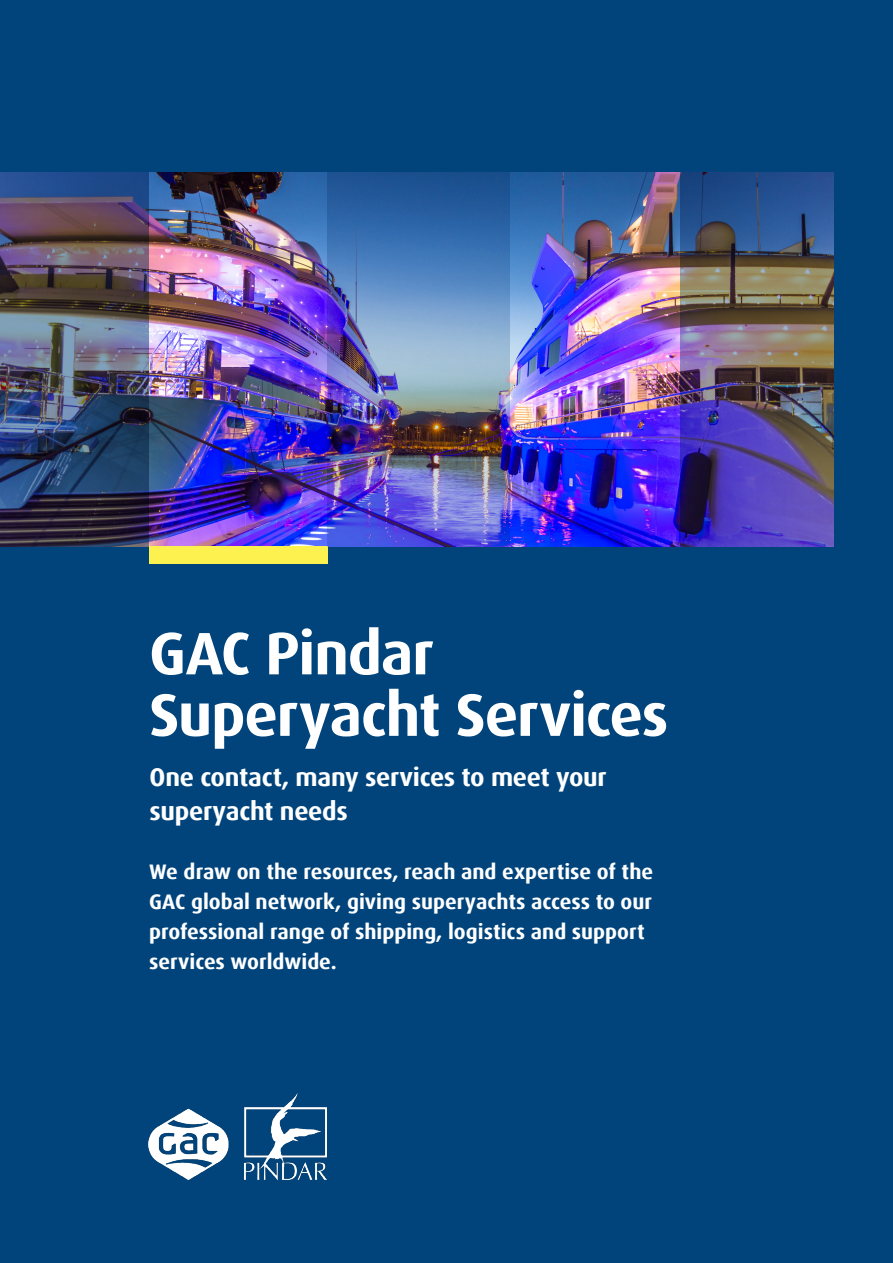
<style>
.page{position:relative;width:893px;height:1263px;background:#00447b}
.page>*{position:absolute;margin:0;border:0;box-sizing:border-box;transform-origin:0 0}
.t1{font:700 60px/61.5px "Dax Offc";letter-spacing:-.02em;color:#fff}
.t2{font:700 25.5px/34.5px "Dax Offc";letter-spacing:-.01em;color:#fff}
.t3{font:700 21px/30px "Dax Offc";color:#fff}
</style>
<div class="page">
<img style="left:149px;top:172px;width:531px;height:374px">
<div style="left:149px;top:546px;width:178px;height:17px;background:#fcf14e"></div>
<img style="left:149px;top:1093px;width:177px;height:86px">
<img style="left:0;top:172px;width:149px;height:374px">
<img style="left:327px;top:172px;width:183px;height:374px">
<img style="left:680px;top:172px;width:153px;height:374px">
<h1 class="t1" style="left:149px;top:623px;width:521px">GAC Pindar<br>Superyacht Services</h1>
<p class="t2" style="left:150px;top:760px;width:459px">One contact, many services to meet your superyacht needs</p>
<p class="t3" style="left:149px;top:857px;width:505px">We draw on the resources, reach and expertise of the GAC global network, giving superyachts access to our professional range of shipping, logistics and support services worldwide.</p>
</div>
